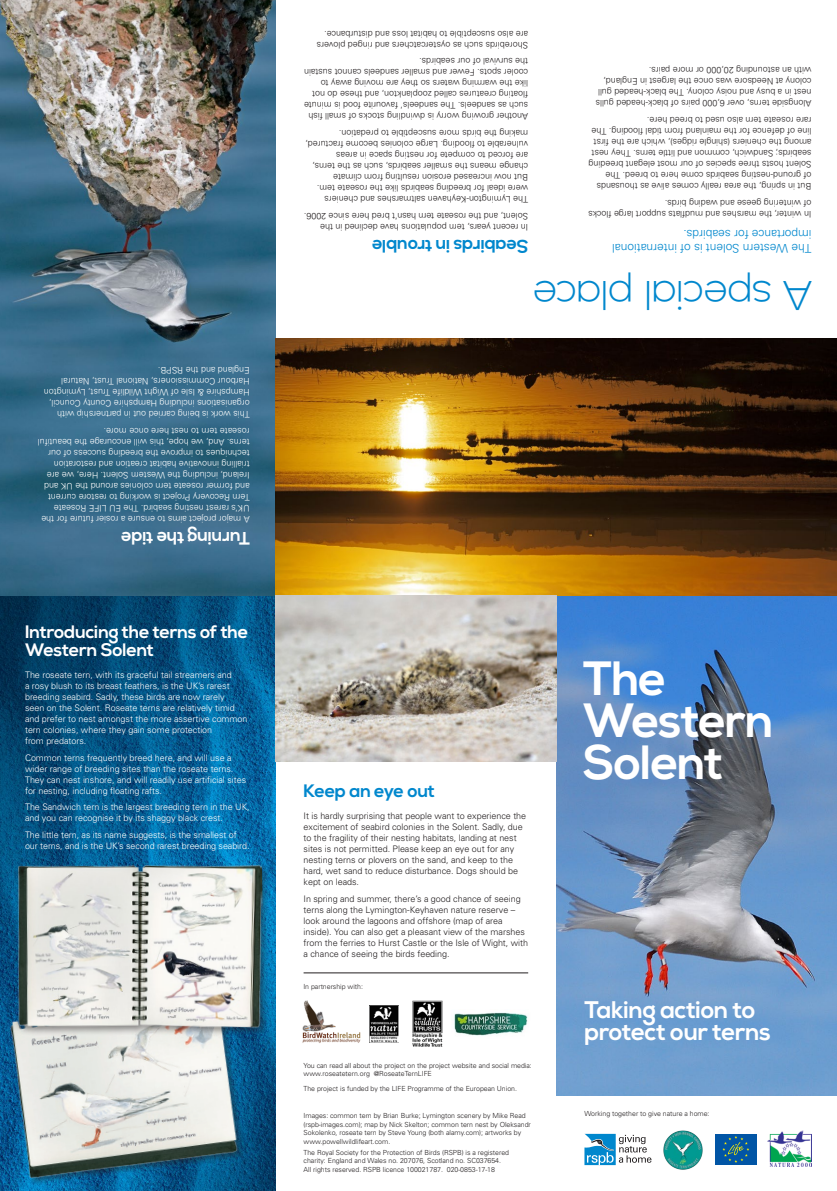
<style>
.page{position:relative;width:837px;height:1191px;background:#fff}
.page>*{position:absolute;margin:0;border:0;box-sizing:border-box;transform-origin:0 0}
.t1{font:700 48px/42px "Nexa";letter-spacing:-.025em;color:#fff}
.t2{font:300 41.5px "Nexa";letter-spacing:-.02em;color:#0087cd}
.t3{font:700 24px/22px "Nexa";letter-spacing:-.015em;color:#fff}
.t4{font:700 18px/18px "Nexa";letter-spacing:-.015em;color:#fff}
.t5{font:700 18px "Nexa";letter-spacing:-.015em;color:#0087cd}
.Main_text{font:300 12px/14px "Univers";letter-spacing:-.005em;color:#0087cd}
.Main_text-2{font:300 9px/11px "Univers";letter-spacing:-.005em;color:#231f20}
.Main_text-3{font:300 9px/11px "Univers";letter-spacing:-.005em;color:#fff}
.Small{font:300 7px/8.5px "Univers";letter-spacing:-.005em;color:#231f20}
.Main_text-4{font:300 7px/8.5px "Univers";letter-spacing:-.005em;color:#231f20}
</style>
<div class="page">
<img style="left:556px;top:595px;width:280px;height:501px">
<img style="left:0;top:0;width:275px;height:1191px">
<img style="left:275px;top:338px;width:561px;height:257px">
<img style="left:651px;top:1130px;width:52px;height:40px">
<img style="left:275px;top:595px;width:281px;height:166px">
<hr style="left:303px;top:972px;width:225px;height:1px;background:#231f20">
<div style="left:9px;top:994px;width:236px;height:192px;background:#231f20;opacity:.5"></div>
<img style="left:6px;top:989px;width:237px;height:193px">
<div style="left:15px;top:862px;width:257px;height:174px;background:#231f20;opacity:.5"></div>
<img style="left:16px;top:860px;width:248px;height:173px">
<svg style="left:584px;top:1133px;width:67px;height:32px"></svg>
<img style="left:398px;top:1000px;width:45px;height:47px">
<img style="left:454px;top:1012px;width:74px;height:24px">
<img style="left:302px;top:1000px;width:59px;height:43px">
<img style="left:369px;top:1005px;width:29px;height:38px">
<div style="left:714px;top:1134px;width:42px;height:30px;background:#0155a5"></div>
<svg style="left:722px;top:1136px;width:27px;height:26px"></svg>
<img style="left:767px;top:1130px;width:44px;height:36px">
<p class="Main_text-3" style="left:249px;top:420px;width:207px;rotate:-180deg">This work is being carried out in partnership with organisations including Hampshire County Council, Hampshire &amp; Isle of Wight Wildlife Trust, Lymington Harbour Commissioners, National Trust, Natural England and the RSPB.</p>
<p class="Main_text-3" style="left:249px;top:524px;width:213px;rotate:-180deg">A major project aims to ensure a rosier future for the UK’s rarest nesting seabird. The EU LIFE Roseate Tern Recovery Project is working to restore current and former roseate tern colonies around the UK and Ireland, including the Western Solent. Here, we are trialling innovative habitat creation and restoration techniques to improve the breeding success of our terns. And, we hope, this will encourage the beautiful roseate tern to nest here once more.</p>
<p class="t4" style="left:249px;top:547px;width:130px;rotate:-180deg">Turning the tide</p>
<p class="t4" style="left:25px;top:623px;width:225px">Introducing the terns of the<br>Western Solent</p>
<p class="Main_text-3" style="left:25px;top:669px;width:224px">The roseate tern, with its graceful tail streamers and<br>a rosy blush to its breast feathers, is the UK’s rarest breeding seabird. Sadly, these birds are now rarely<br>seen on the Solent. Roseate terns are relatively timid and prefer to nest amongst the more assertive common tern colonies, where they gain some protection<br>from predators.</p>
<p class="Main_text-3" style="left:25px;top:751px;width:222px">Common terns frequently breed here, and will use a wider range of breeding sites than the roseate terns.<br>They can nest inshore, and will readily use artificial sites for nesting, including floating rafts.</p>
<p class="Main_text-3" style="left:25px;top:801px;width:226px">The Sandwich tern is the largest breeding tern in the UK, and you can recognise it by its shaggy black crest.</p>
<p class="Main_text-3" style="left:25px;top:829px;width:226px">The little tern, as its name suggests, is the smallest of our terns, and is the UK’s second rarest breeding seabird.</p>
<p class="Main_text-2" style="left:528px;top:51px;width:213px;rotate:-180deg">Shorebirds such as oystercatchers and ringed plovers are also susceptible to habitat loss and disturbance.</p>
<p class="Main_text-2" style="left:528px;top:122px;width:225px;rotate:-180deg">Another growing worry is dwindling stocks of small fish such as sandeels. The sandeels’ favourite food is minute floating creatures called zooplankton, and these do not like the warming waters so they are moving away to cooler spots. Fewer and smaller sandeels cannot sustain the survival of our seabirds.</p>
<p class="Main_text-2" style="left:528px;top:205px;width:224px;rotate:-180deg">The Lymington-Keyhaven saltmarshes and cheniers were ideal for breeding seabirds like the roseate tern.<br>But now increased erosion resulting from climate change means the smaller seabirds, such as the terns, are forced to compete for nesting space in areas vulnerable to flooding. Large colonies become fractured, making the birds more susceptible to predation.</p>
<p class="Main_text-2" style="left:528px;top:233px;width:225px;rotate:-180deg">In recent years, tern populations have declined in the<br>Solent, and the roseate tern hasn’t bred here since 2006.</p>
<p class="t5" style="left:528px;top:257px;width:158px;rotate:-180deg">Seabirds in trouble</p>
<p class="Main_text-2" style="left:811px;top:109px;width:217px;rotate:-180deg">Alongside terns, over 6,000 pairs of black-headed gulls nest in a busy and noisy colony. The black-headed gull colony at Needsore was once the largest in England, with an astounding 20,000 or more pairs.</p>
<p class="Main_text-2" style="left:811px;top:192px;width:224px;rotate:-180deg">But in spring, the area really comes alive as thousands of ground-nesting seabirds come here to breed. The Solent hosts three species of our most elegant breeding seabirds; Sandwich, common and little terns. They nest among the cheniers (shingle ridges), which are the first line of defence for the mainland from tidal flooding. The rare roseate tern also used to breed here.</p>
<p class="Main_text-2" style="left:811px;top:220px;width:225px;rotate:-180deg">In winter, the marshes and mudflats support large flocks of wintering geese and wading birds.</p>
<p class="Main_text" style="left:811px;top:256px;width:200px;rotate:-180deg">The Western Solent is of international importance for seabirds.</p>
<p class="t2" style="left:811px;top:319px;width:281px;rotate:-180deg">A special place</p>
<p class="t5" style="left:303px;top:780px;width:133px">Keep an eye out</p>
<p class="Main_text-2" style="left:303px;top:810px;width:224px">It is hardly surprising that people want to experience the excitement of seabird colonies in the Solent. Sadly, due to the fragility of their nesting habitats, landing at nest sites is not permitted. Please keep an eye out for any nesting terns or plovers on the sand, and keep to the hard, wet sand to reduce disturbance. Dogs should be kept on leads.</p>
<p class="Main_text-2" style="left:303px;top:893px;width:226px">In spring and summer, there’s a good chance of seeing terns along the Lymington-Keyhaven nature reserve – look around the lagoons and offshore (map of area inside). You can also get a pleasant view of the marshes from the ferries to Hurst Castle or the Isle of Wight, with a chance of seeing the birds feeding.</p>
<p class="Main_text-4" style="left:303px;top:982px;width:61px">In partnership with:</p>
<p class="Main_text-4" style="left:303px;top:1061px;width:230px">You can read all about the project on the project website and social media: www.roseatetern.org @RoseateTernLIFE</p>
<p class="Main_text-4" style="left:303px;top:1083px;width:215px">The project is funded by the LIFE Programme of the European Union.</p>
<p class="Small" style="left:303px;top:1111px;width:229px">Images: common tern by Brian Burke; Lymington scenery by Mike Read (rspb-images.com); map by Nick Skelton; common tern nest by Oleksandr Sokolenko, roseate tern by Steve Young (both alamy.com); artworks by www.powellwildlifeart.com.</p>
<p class="Small" style="left:303px;top:1147px;width:207px">The Royal Society for the Protection of Birds (RSPB) is a registered charity: England and Wales no. 207076, Scotland no. SC037654.<br>All rights reserved. RSPB licence 100021787. 020-0853-17-18</p>
<p class="t1" style="left:583px;top:659px;width:192px">The<br>Western<br>Solent</p>
<p class="t3" style="left:584px;top:999px;width:188px">Taking action to protect our terns</p>
<p class="Main_text-4" style="left:584px;top:1109px;width:126px">Working together to give nature a home:</p>
</div>
